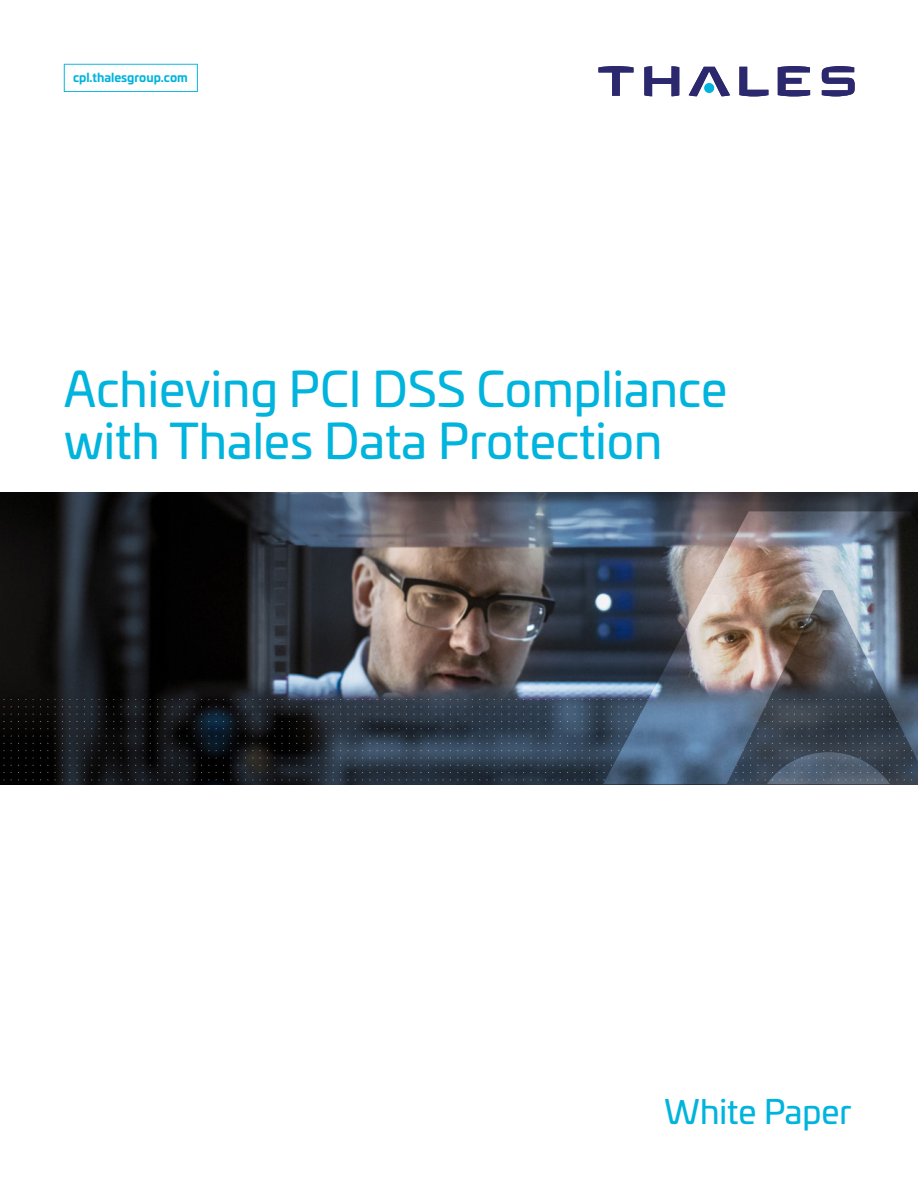
<style>
.page{position:relative;width:918px;height:1188px;background:#fff}
.page>*{position:absolute;margin:0;border:0;box-sizing:border-box;transform-origin:0 0}
.t1{font:48px/52.5px "Univia Pro";color:#00b4dd}
.t2{font:33px "Univia Pro";color:#00b4dd}
.t3{font:700 12px "Univia Pro";color:#00b4dd}
</style>
<div class="page">
<svg style="left:822px;top:66px;width:33px;height:30px"></svg>
<svg style="left:778px;top:66px;width:32px;height:30px"></svg>
<svg style="left:739px;top:67px;width:29px;height:29px"></svg>
<svg style="left:689px;top:67px;width:41px;height:29px"></svg>
<div style="left:704px;top:83px;width:10px;height:10px;background:#00b4dd;border-radius:50%"></div>
<svg style="left:644px;top:66px;width:35px;height:30px"></svg>
<svg style="left:598px;top:66px;width:36px;height:30px"></svg>
<svg style="left:64px;top:64px;width:134px;height:28px"></svg>
<img style="left:0;top:492px;width:918px;height:292px">
<img style="left:603px;top:511px;width:315px;height:273px">
<svg style="left:765px;top:750px;width:125px;height:34px;background:#4c5969"></svg>
<p class="t3" style="left:73px;top:68px;width:116px">cpl.thalesgroup.com</p>
<p class="t1" style="left:64px;top:360px;width:665px">Achieving PCI DSS Compliance with Thales Data Protection</p>
<p class="t2" style="left:664px;top:1087px;width:189px">White Paper</p>
</div>
